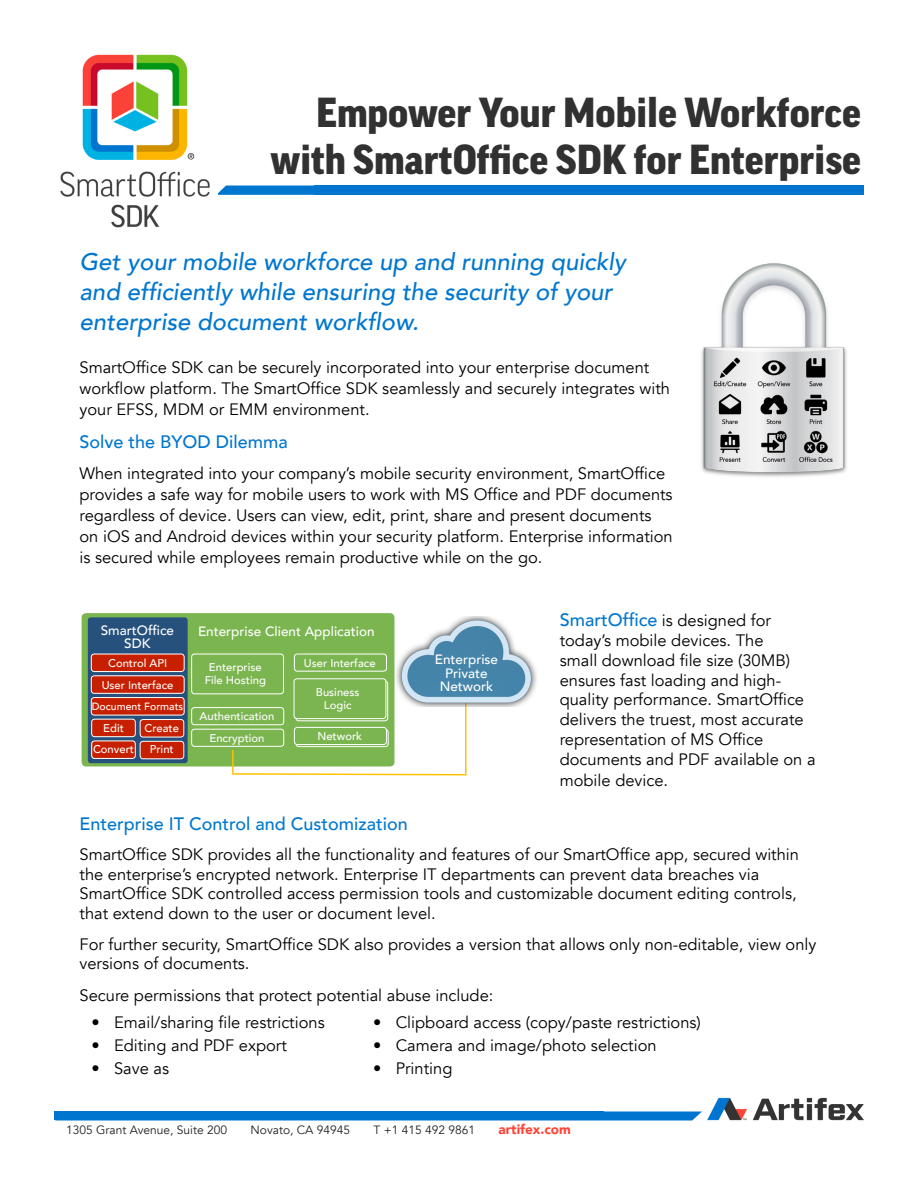
<style>
.page{position:relative;width:918px;height:1188px;background:#fff}
.page>*{position:absolute;margin:0;border:0;box-sizing:border-box;transform-origin:0 0}
.t1{font:900 40.5px/46.5px "Good";color:#323132;text-align:right}
.t2{font:italic 500 24px/30px "Avenir";color:#0077cf}
.t3{font:500 18px "Avenir";color:#0077cf}
.t4{font:16.5px/19.8px "Avenir";color:#000}
.t5{font:500 13.5px/13.5px "Avenir";color:#fff;text-align:center}
.t6{font:900 13.5px "Avenir";color:#ff4438}
.t7{font:12px "Avenir";color:#231f20}
.t8{font:500 11.25px/13.5px "Avenir";color:#fff;text-align:center}
.t9{font:500 10.5px "Avenir";color:#fff}
.s1{font-weight:500;font-size:18px;color:#0077cf}
</style>
<div class="page">
<img style="left:701px;top:263px;width:146px;height:214px">
<svg style="left:603px;top:1112px;width:99px;height:8px"></svg>
<div style="left:54px;top:1112px;width:549px;height:8px;background:#0075cf"></div>
<img style="left:707px;top:1098px;width:157px;height:23px">
<svg style="left:218px;top:186px;width:97px;height:9px"></svg>
<div style="left:315px;top:186px;width:549px;height:9px;background:#0075cf"></div>
<div style="left:82px;top:613px;width:313px;height:154px;background:#7bb550;border-radius:4px"></div>
<div style="left:88px;top:617px;width:100px;height:146px;background:#26517d;border-radius:3px"></div>
<hr style="left:232px;top:750px;width:2px;height:23px;background:#ffc100">
<svg style="left:232px;top:772px;width:235px;height:4px"></svg>
<hr style="left:465px;top:702px;width:1px;height:72px;background:#ffc100">
<img style="left:396px;top:617px;width:141px;height:90px">
<div style="left:91px;top:676px;width:93px;height:17px;background:#c62000;border-radius:3px"></div>
<div style="left:91px;top:676px;width:93px;height:18px;border:1px solid #fff;border-radius:3px"></div>
<div style="left:91px;top:698px;width:93px;height:17px;background:#c62000;border-radius:3px"></div>
<div style="left:91px;top:697px;width:93px;height:18px;border:1px solid #fff;border-radius:3px"></div>
<div style="left:92px;top:719px;width:43px;height:18px;background:#c62000;border-radius:3px"></div>
<div style="left:91px;top:719px;width:45px;height:18px;border:1px solid #fff;border-radius:3px"></div>
<div style="left:140px;top:720px;width:44px;height:17px;background:#c62000;border-radius:3px"></div>
<div style="left:140px;top:719px;width:44px;height:18px;border:1px solid #fff;border-radius:3px"></div>
<div style="left:92px;top:741px;width:43px;height:17px;background:#c62000;border-radius:3px"></div>
<div style="left:91px;top:741px;width:45px;height:18px;border:1px solid #fff;border-radius:3px"></div>
<div style="left:140px;top:741px;width:44px;height:18px;background:#c62000;border-radius:3px"></div>
<div style="left:140px;top:741px;width:44px;height:18px;border:1px solid #fff;border-radius:3px"></div>
<div style="left:91px;top:654px;width:93px;height:18px;background:#c62000;border-radius:3px"></div>
<div style="left:91px;top:654px;width:93px;height:18px;border:1px solid #fff;border-radius:3px"></div>
<div style="left:294px;top:654px;width:93px;height:17px;border:1px solid #fff;border-radius:3px"></div>
<div style="left:191px;top:654px;width:93px;height:40px;border:1px solid #fff;border-radius:3px"></div>
<div style="left:191px;top:707px;width:93px;height:18px;border:1px solid #fff;border-radius:3px"></div>
<div style="left:191px;top:729px;width:93px;height:18px;border:1px solid #fff;border-radius:3px"></div>
<div style="left:296px;top:729px;width:92px;height:18px;border:1px solid #fff;border-radius:3px"></div>
<div style="left:294px;top:727px;width:93px;height:18px;background:#7bb550;border-radius:3px"></div>
<div style="left:294px;top:727px;width:93px;height:18px;border:1px solid #fff;border-radius:3px"></div>
<div style="left:296px;top:681px;width:92px;height:40px;border:1px solid #fff;border-radius:3px"></div>
<div style="left:294px;top:679px;width:92px;height:40px;background:#7bb550;border-radius:3px"></div>
<div style="left:294px;top:679px;width:92px;height:40px;border:1px solid #fff;border-radius:3px"></div>
<img style="left:60px;top:54px;width:150px;height:174px">
<p class="t1" style="left:271px;top:90px;width:592px">Empower Your Mobile Workforce with SmartOffice SDK for Enterprise</p>
<p class="t2" style="left:80px;top:247px;width:548px">Get your mobile workforce up and running quickly and efficiently while ensuring the security of your enterprise document workflow.</p>
<p class="t4" style="left:80px;top:358px;width:592px;line-height:21px">SmartOffice SDK can be securely incorporated into your enterprise document workflow platform. The SmartOffice SDK seamlessly and securely integrates with your EFSS, MDM or EMM environment.</p>
<p class="t3" style="left:80px;top:426px;width:210px">Solve the BYOD Dilemma</p>
<p class="t4" style="left:80px;top:463px;width:595px;line-height:21px">When integrated into your company’s mobile security environment, SmartOffice provides a safe way for mobile users to work with MS Office and PDF documents regardless of device. Users can view, edit, print, share and present documents on iOS and Android devices within your security platform. Enterprise information is secured while employees remain productive while on the go.</p>
<p class="t5" style="left:101px;top:622px;width:75px">SmartOffice<br>SDK</p>
<p class="t5" style="left:198px;top:624px;width:178px">Enterprise Client Application</p>
<p class="t8" style="left:108px;top:656px;width:61px">Control API</p>
<p class="t8" style="left:102px;top:678px;width:73px">User Interface</p>
<p class="t9" style="left:92px;top:697px;width:93px">Document Formats</p>
<p class="t8" style="left:103px;top:721px;width:22px">Edit</p>
<p class="t8" style="left:145px;top:721px;width:36px">Create</p>
<p class="t8" style="left:93px;top:742px;width:43px">Convert</p>
<p class="t8" style="left:150px;top:742px;width:25px">Print</p>
<p class="t8" style="left:304px;top:655px;width:73px">User Interface</p>
<p class="t8" style="left:205px;top:660px;width:63px">Enterprise<br>File Hosting</p>
<p class="t8" style="left:200px;top:709px;width:77px">Authentication</p>
<p class="t8" style="left:210px;top:731px;width:57px">Encryption</p>
<p class="t8" style="left:317px;top:729px;width:46px">Network</p>
<p class="t8" style="left:316px;top:684px;width:45px">Business<br>Logic</p>
<p class="t5" style="left:435px;top:652px;width:65px">Enterprise<br>Private<br>Network</p>
<p class="t4" style="left:560px;top:611px;width:257px"><span class="s1">SmartOffice</span> is designed for today’s mobile devices. The<br>small download file size (30MB) ensures fast loading and high&shy;quality performance. SmartOffice delivers the truest, most accurate representation of MS Office documents and PDF available on a</p>
<p class="t4" style="left:560px;top:771px;width:110px">mobile device.</p>
<p class="t3" style="left:80px;top:808px;width:330px">Enterprise IT Control and Customization</p>
<p class="t4" style="left:80px;top:845px;width:721px">SmartOffice SDK provides all the functionality and features of our SmartOffice app, secured within the enterprise’s encrypted network. Enterprise IT departments can prevent data breaches via SmartOffice SDK controlled access permission tools and customizable document editing controls, that extend down to the user or document level.</p>
<p class="t4" style="left:80px;top:934px;width:738px">For further security, SmartOffice SDK also provides a version that allows only non-editable, view only versions of documents.</p>
<p class="t4" style="left:80px;top:986px;width:415px">Secure permissions that protect potential abuse include:</p>
<p class="t4" style="left:92px;top:1013px;width:235px">• Email/sharing file restrictions</p>
<p class="t4" style="left:92px;top:1036px;width:197px">• Editing and PDF export</p>
<p class="t4" style="left:92px;top:1058px;width:79px">• Save as</p>
<p class="t4" style="left:373px;top:1013px;width:329px">• Clipboard access (copy/paste restrictions)</p>
<p class="t4" style="left:373px;top:1036px;width:285px">• Camera and image/photo selection</p>
<p class="t4" style="left:373px;top:1058px;width:81px">• Printing</p>
<p class="t7" style="left:66px;top:1123px;width:162px">1305 Grant Avenue, Suite 200</p>
<p class="t7" style="left:251px;top:1123px;width:101px">Novato, CA 94945</p>
<p class="t7" style="left:374px;top:1123px;width:103px">T +1 415 492 9861</p>
<p class="t6" style="left:498px;top:1118px;width:74px">artifex.com</p>
</div>
